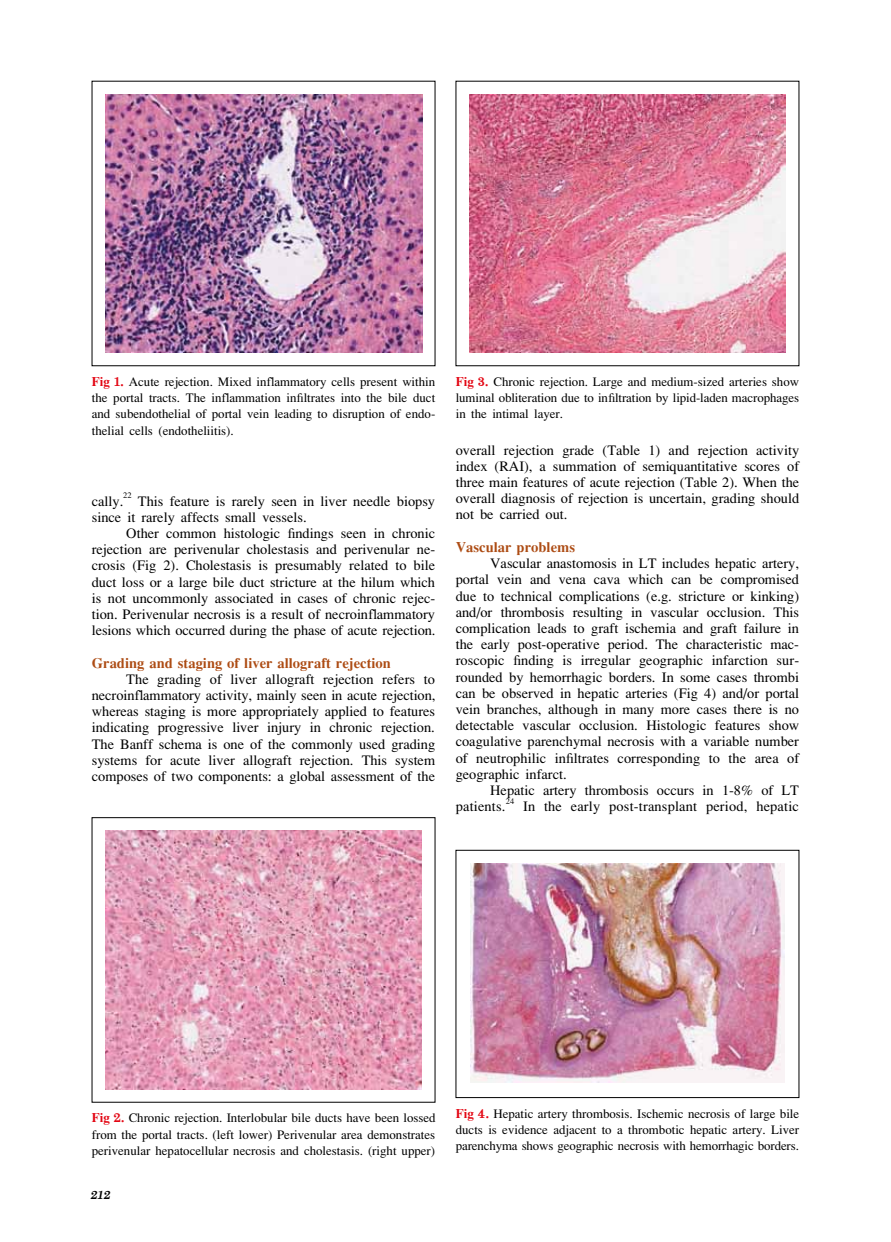
<style>
.page{position:relative;width:891px;height:1242px;background:#fff}
.page>*{position:absolute;margin:0;border:0;box-sizing:border-box;transform-origin:0 0}
.t1{font:21.75px/16.2px "UPCA Light WAT";color:#000;text-align:justify}
.t2{font:21.75px "UPCA Bold WAT";color:#ad4c14}
.t3{font:19.5px/16.2px "UPCA Light WAT";color:#000;text-align:justify}
.t4{font:18px "UPCA Bold Italic WAT";color:#000}
.s1{font-family:"UPCA Bold WAT";color:#e30613}
.s2{font-family:"UPC Angsana"}
</style>
<div class="page">
<img style="left:470px;top:863px;width:315px;height:220px">
<div style="left:456px;top:850px;width:343px;height:248px;border:1px solid #000"></div>
<img style="left:105px;top:94px;width:317px;height:258px">
<img style="left:105px;top:831px;width:317px;height:258px">
<img style="left:470px;top:94px;width:316px;height:259px">
<p class="t3" style="left:92px;top:373px;width:345px"><span class="s1">Fig 1.</span> Acute rejection. Mixed in<span class="s2">fl</span>ammatory cells present within the portal tracts. The in<span class="s2">fl</span>ammation in<span class="s2">fi</span>ltrates into the bile duct and subendothelial of portal vein leading to disruption of endo&shy;thelial cells (endotheliitis).</p>
<p class="t1" style="left:92px;top:492px;width:345px">cally.<sup>22</sup> This feature is rarely seen in liver needle biopsy since it rarely affects small vessels.</p>
<p class="t1" style="left:92px;top:524px;width:345px;text-indent:35px">Other common histologic <span class="s2">fi</span>ndings seen in chronic rejection are perivenular cholestasis and perivenular ne&shy;crosis (Fig 2). Cholestasis is presumably related to bile duct loss or a large bile duct stricture at the hilum which is not uncommonly associated in cases of chronic rejec&shy;tion. Perivenular necrosis is a result of necroin<span class="s2">fl</span>ammatory lesions which occurred during the phase of acute rejection.</p>
<p class="t2" style="left:92px;top:646px;width:301px">Grading and staging of liver allograft rejection</p>
<p class="t1" style="left:92px;top:670px;width:345px;text-indent:34px">The grading of liver allograft rejection refers to necroin<span class="s2">fl</span>ammatory activity, mainly seen in acute rejection, whereas staging is more appropriately applied to features indicating progressive liver injury in chronic rejection.<br>The Banff schema is one of the commonly used grading systems for acute liver allograft rejection. This system composes of two components: a global assessment of the</p>
<p class="t3" style="left:456px;top:373px;width:345px"><span class="s1">Fig 3.</span> Chronic rejection. Large and medium-sized arteries show luminal obliteration due to in<span class="s2">fi</span>ltration by lipid-laden macrophages in the intimal layer.</p>
<p class="t1" style="left:456px;top:441px;width:345px">overall rejection grade (Table 1) and rejection activity index (RAI), a summation of semiquantitative scores of three main features of acute rejection (Table 2). When the overall diagnosis of rejection is uncertain, grading should not be carried out.</p>
<p class="t2" style="left:456px;top:530px;width:121px">Vascular problems</p>
<p class="t1" style="left:456px;top:554px;width:345px;text-indent:34px">Vascular anastomosis in LT includes hepatic artery, portal vein and vena cava which can be compromised due to technical complications (e.g. stricture or kinking) and/or thrombosis resulting in vascular occlusion. This complication leads to graft ischemia and graft failure in the early post-operative period. The characteristic mac&shy;roscopic <span class="s2">fi</span>nding is irregular geographic infarction sur&shy;rounded by hemorrhagic borders. In some cases thrombi can be observed in hepatic arteries (Fig 4) and/or portal vein branches, although in many more cases there is no detectable vascular occlusion. Histologic features show coagulative parenchymal necrosis with a variable number of neutrophilic in<span class="s2">fi</span>ltrates corresponding to the area of geographic infarct.</p>
<p class="t1" style="left:456px;top:781px;width:345px;text-align:right">Hepatic artery thrombosis occurs in 1-8% of LT patients.<sup>24</sup> In the early post-transplant period, hepatic</p>
<p class="t3" style="left:92px;top:1109px;width:345px"><span class="s1">Fig 2.</span> Chronic rejection. Interlobular bile ducts have been lossed from the portal tracts. ฆ(left lower) Perivenular area demonstrates perivenular hepatocellular necrosis and cholestasis. (right upper)</p>
<p class="t4" style="left:90px;top:1182px;width:22px">212</p>
<p class="t3" style="left:456px;top:1104px;width:345px"><span class="s1">Fig 4.</span> Hepatic artery thrombosis. Ischemic necrosis of large bile ducts is evidence adjacent to a thrombotic hepatic artery. Liver parenchyma shows geographic necrosis with hemorrhagic borders.</p>
</div>
